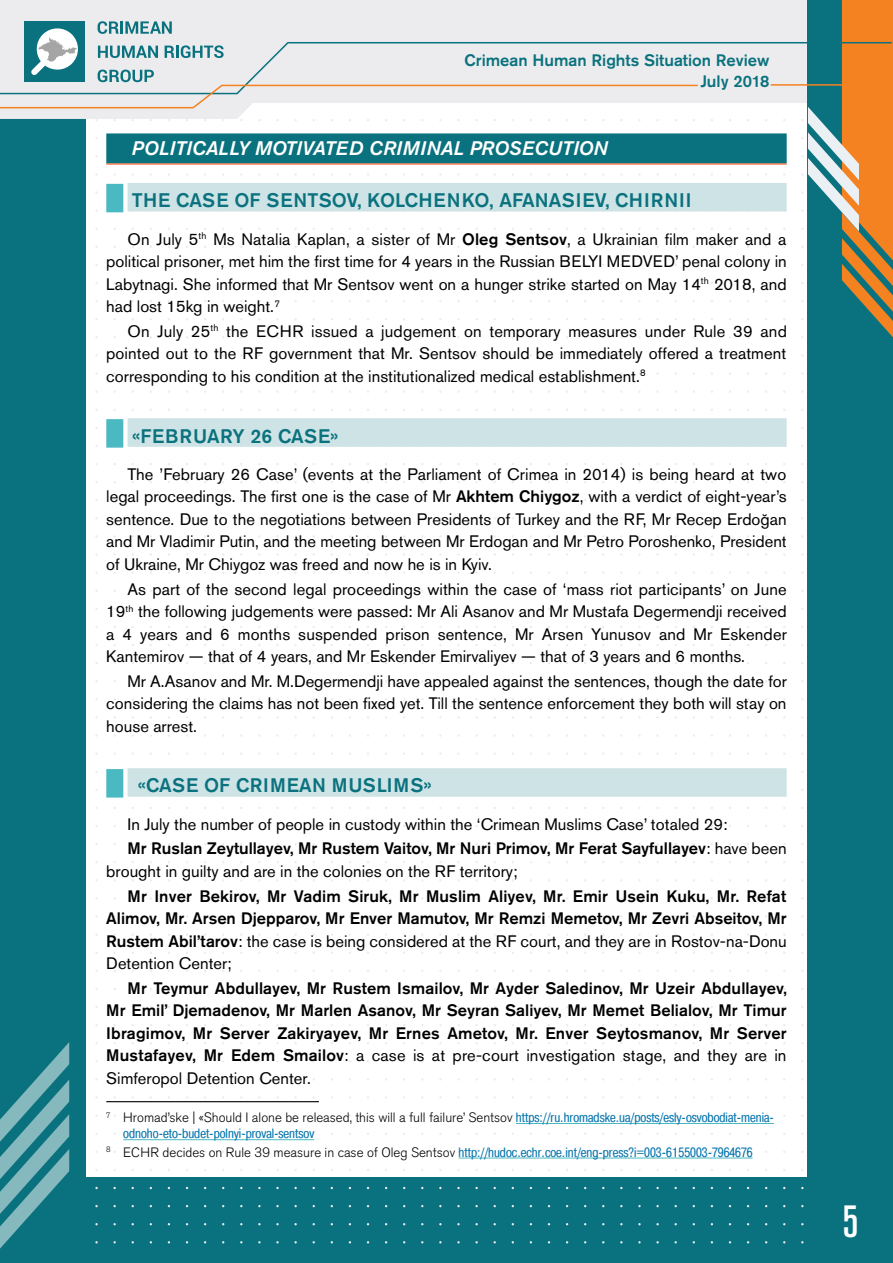
<style>
.page{position:relative;width:893px;height:1263px;background:#fff}
.page>*{position:absolute;margin:0;border:0;box-sizing:border-box;transform-origin:0 0}
.t1{font:500 condensed 45px "Akzidenz Grotesk Pro";color:#fff}
.t2{font:500 19.5px "Akzidenz Grotesk Pro";letter-spacing:.01em;color:#0a727e}
.t3{font:italic 500 19.5px "Akzidenz Grotesk Pro";letter-spacing:.01em;color:#fff}
.t4{font:500 19.5px "Akzidenz Grotesk Pro";letter-spacing:.03em;color:#0a727e}
.t5{font:16.5px/22.5px "Akzidenz Grotesk Pro";color:#000;text-align:justify}
.t6{font:500 16.5px/22.5px "Akzidenz Grotesk Pro";letter-spacing:.005em;color:#000;text-align:justify}
.t7{font:500 16.5px/20.7px "Akzidenz Grotesk Pro";color:#0a727e;text-align:right}
.t8{font:13.5px/18.3px "Pragmatica Cond C";color:#0976ae}
.t9{font:300 13.5px "Akzidenz Grotesk Pro";color:#000}
.s1{font-weight:500}
.s2{font-weight:400}
.s3{font-family:"Pragmatica Cond C";font-weight:400;color:#0976ae}
.s4{font-family:"Akzidenz Grotesk Pro";font-weight:300;color:#000}
</style>
<div class="page">
<div style="left:0;top:1178px;width:893px;height:85px;background:#0a727e"></div>
<div style="left:0;top:0;width:85px;height:1263px;background:#0a727e"></div>
<svg style="left:0;top:0;width:837px;height:119px;fill:#ececee"></svg>
<div style="left:808px;top:1px;width:85px;height:1262px;background:#0a727e"></div>
<svg style="left:837px;top:0;width:56px;height:338px"></svg>
<svg style="left:801px;top:101px;width:58px;height:130px"></svg>
<svg style="left:0;top:1042px;width:69px;height:206px"></svg>
<div style="left:24px;top:21px;width:61px;height:61px;background:#0a727e"></div>
<svg style="left:38px;top:28px;width:39px;height:13px"></svg>
<svg style="left:0;top:41px;width:893px;height:54px;background:#d3d6d2"></svg>
<svg style="left:0;top:83px;width:699px;height:26px"></svg>
<hr style="left:771px;top:84px;width:122px;height:2px;background:#f48220">
<svg style="left:98px;top:21px;width:21px;height:13px"></svg>
<svg style="left:121px;top:21px;width:17px;height:13px"></svg>
<svg style="left:140px;top:21px;width:21px;height:13px"></svg>
<svg style="left:98px;top:46px;width:22px;height:12px"></svg>
<svg style="left:122px;top:46px;width:13px;height:12px"></svg>
<svg style="left:136px;top:46px;width:22px;height:12px"></svg>
<svg style="left:162px;top:21px;width:10px;height:13px"></svg>
<svg style="left:165px;top:46px;width:9px;height:12px"></svg>
<svg style="left:176px;top:45px;width:14px;height:13px"></svg>
<svg style="left:193px;top:46px;width:20px;height:12px"></svg>
<svg style="left:214px;top:45px;width:10px;height:13px"></svg>
<svg style="left:98px;top:65px;width:21px;height:20px"></svg>
<svg style="left:120px;top:65px;width:13px;height:20px"></svg>
<svg style="left:133px;top:65px;width:21px;height:20px"></svg>
<div style="left:106px;top:133px;width:681px;height:30px;background:#0a727e"></div>
<hr style="left:106px;top:163px;width:681px;height:2px;background:#f15a22">
<div style="left:128px;top:183px;width:659px;height:28px;background:#cee3e5"></div>
<div style="left:106px;top:184px;width:17px;height:28px;background:#4bb9c2"></div>
<div style="left:128px;top:418px;width:659px;height:29px;background:#cee3e5"></div>
<div style="left:106px;top:419px;width:17px;height:29px;background:#4bb9c2"></div>
<div style="left:128px;top:768px;width:659px;height:29px;background:#cee3e5"></div>
<div style="left:106px;top:769px;width:17px;height:28px;background:#4bb9c2"></div>
<hr style="left:106px;top:1101px;width:213px;height:1px;background:#000">
<hr style="left:516px;top:1123px;width:258px;height:1px;background:#4bb9c2">
<hr style="left:123px;top:1139px;width:191px;height:1px;background:#4bb9c2">
<hr style="left:459px;top:1158px;width:294px;height:1px;background:#4bb9c2">
<p class="t7" style="left:464px;top:49px;width:306px">Crimean Human Rights Situation Review<br>July 2018</p>
<p class="t3" style="left:132px;top:135px;width:477px">POLITICALLY MOTIVATED CRIMINAL PROSECUTION</p>
<p class="t2" style="left:132px;top:188px;width:561px">THE СASE OF SENTSOV, KOLCHENKO, AFANASIEV, CHIRNII</p>
<p class="t5" style="left:106px;top:228px;width:682px;text-indent:21px">On July 5<sup>th</sup> Ms Natalia Kaplan, a sister of Mr <span class="s1">Oleg Sentsov</span>, a Ukrainian film maker and a political prisoner, met him the first time for 4 years in the Russian BELYI MEDVED’ penal colony in Labytnagi. She informed that Mr Sentsov went on a hunger strike started on May 14<sup>th</sup> 2018, and had lost 15kg in weight.<sup>7</sup></p>
<p class="t5" style="left:106px;top:320px;width:682px;text-indent:21px">On July 25<sup>th</sup> the ECHR issued a judgement on temporary measures under Rule 39 and pointed out to the RF government that Mr. Sentsov should be immediately offered a treatment corresponding to his condition at the institutionalized medical establishment.<sup>8</sup></p>
<p class="t2" style="left:132px;top:423px;width:209px">«FEBRUARY 26 CASE»</p>
<p class="t5" style="left:106px;top:463px;width:682px;text-indent:21px">The ’February 26 Case’ (events at the Parliament of Crimea in 2014) is being heard at two legal proceedings. The first one is the case of Mr <span class="s1">Akhtem Chiygoz</span>, with a verdict of eight-year’s sentence. Due to the negotiations between Presidents of Turkey and the RF, Mr Recep Erdoğan and Mr Vladimir Putin, and the meeting between Mr Erdogan and Mr Petro Poroshenko, President of Ukraine, Mr Chiygoz was freed and now he is in Kyiv.</p>
<p class="t5" style="left:106px;top:577px;width:682px;text-indent:21px">As part of the second legal proceedings within the case of ‘mass riot participants’ on June 19<sup>th</sup> the following judgements were passed: Mr Ali Asanov and Mr Mustafa Degermendji received a 4 years and 6 months suspended prison sentence, Mr Arsen Yunusov and Mr Eskender Kantemirov — that of 4 years, and Mr Eskender Emirvaliyev — that of 3 years and 6 months.</p>
<p class="t5" style="left:106px;top:670px;width:682px;text-indent:21px">Mr A.Asanov and Mr. M.Degermendji have appealed against the sentences, though the date for considering the claims has not been fixed yet. Till the sentence enforcement they both will stay on house arrest.</p>
<p class="t4" style="left:137px;top:773px;width:296px">«CASE OF CRIMEAN MUSLIMS»</p>
<p class="t5" style="left:128px;top:812px;width:661px;line-height:24.6px">In July the number of people in custody within the ‘Crimean Muslims Case’ totaled 29:<br><span class="s1">Mr Ruslan Zeytullayev, Mr Rustem Vaitov, Mr Nuri Primov, Mr Ferat Sayfullayev</span>: have been</p>
<p class="t5" style="left:106px;top:860px;width:413px">brought in guilty and are in the colonies on the RF territory;</p>
<p class="t6" style="left:106px;top:884px;width:682px;text-indent:21px">Mr Inver Bekirov, Mr Vadim Siruk, Mr Muslim Aliyev, Mr. Emir Usein Kuku, Mr. Refat Alimov, Mr. Arsen Djepparov, Mr Enver Mamutov, Mr Remzi Memetov, Mr Zevri Abseitov, Mr Rustem Abil’tarov<span class="s2">: the case is being considered at the RF court, and they are in Rostov-na-Donu Detention Center;</span></p>
<p class="t6" style="left:106px;top:976px;width:682px;text-indent:21px">Mr Teymur Abdullayev, Mr Rustem Ismailov, Mr Ayder Saledinov, Mr Uzeir Abdullayev, Mr Emil’ Djemadenov, Mr Marlen Asanov, Mr Seyran Saliyev, Mr Memet Belialov, Mr Timur Ibragimov, Mr Server Zakiryayev, Mr Ernes Ametov, Mr. Enver Seytosmanov, Mr Server Mustafayev, Mr Edem Smailov<span class="s2">: a case is at pre-court investigation stage, and they are in Simferopol Detention Center.</span></p>
<p class="t9" style="left:106px;top:1109px;width:669px"><sup>7</sup> Hromad’ske | «Should I alone be released, this will a full failure’ Sentsov <span class="s3">https://ru.hromadske.ua/posts/esly-osvobodiat-menia-</span></p>
<p class="t8" style="left:106px;top:1124px;width:648px;text-indent:17px">odnoho-eto-budet-polnyi-proval-sentsov<br><sup>8</sup> <span class="s4">ECHR decides on Rule 39 measure in case of Oleg Sentsov</span> http://hudoc.echr.coe.int/eng-press?i=003-6155003-7964676</p>
<h1 class="t1" style="left:842px;top:1192px;width:17px">5</h1>
</div>
